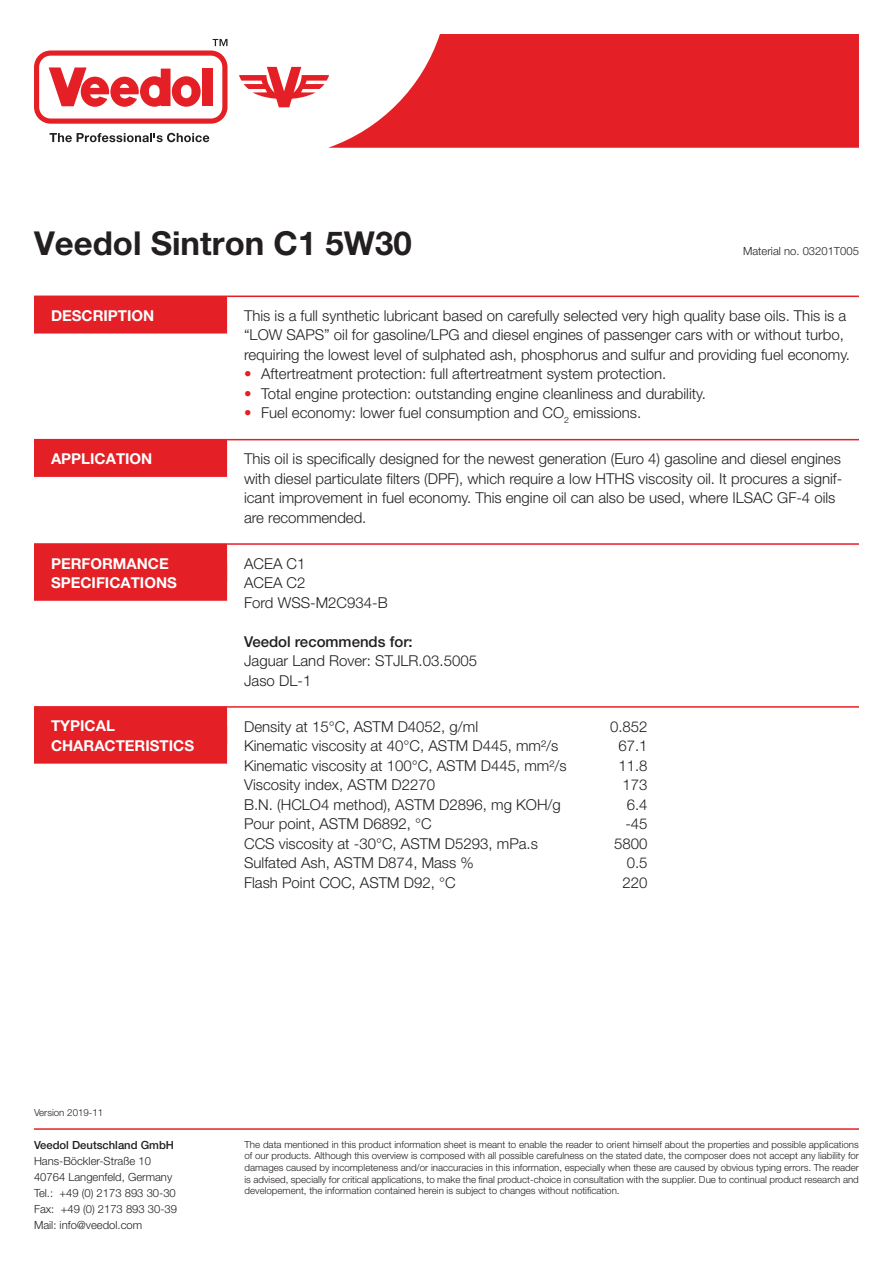
<style>
.page{position:relative;width:893px;height:1263px;background:#fff}
.page>*{position:absolute;margin:0;border:0;box-sizing:border-box;transform-origin:0 0}
.Headline{font:700 33px "Helvetica Neue";color:#231f20}
.Fließtext{font:300 15px/19.5px "Helvetica Neue";color:#231f20}
.Rubrik{font:700 15px "Helvetica Neue";color:#fff}
.Adresse{font:300 11.25px/16px "Helvetica Neue";color:#231f20}
.Adresse-2{font:500 11.25px "Helvetica Neue";color:#231f20}
.Material-Nr{font:300 11.25px "Helvetica Neue";color:#231f20}
.Kleingedrucktes{font:300 9.75px/11.7px "Helvetica Neue";color:#231f20;text-align:justify}
.s1{color:#e41f25}
.s2{font-weight:500}
</style>
<div class="page">
<svg style="left:239px;top:67px;width:89px;height:40px"></svg>
<svg style="left:34px;top:39px;width:193px;height:85px"></svg>
<svg style="left:50px;top:133px;width:159px;height:9px"></svg>
<svg style="left:328px;top:34px;width:531px;height:114px;background:#e73e44"></svg>
<hr style="left:34px;top:1128px;width:825px;height:2px;background:#e41f25">
<hr style="left:227px;top:439px;width:632px;height:1px;background:#e41f25">
<hr style="left:34px;top:543px;width:193px;height:2px;background:#e41f25">
<hr style="left:227px;top:543px;width:632px;height:2px;background:#e41f25">
<hr style="left:34px;top:706px;width:193px;height:2px;background:#e41f25">
<hr style="left:227px;top:706px;width:632px;height:2px;background:#e41f25">
<hr style="left:227px;top:296px;width:632px;height:1px;background:#e41f25">
<div style="left:34px;top:296px;width:193px;height:38px;background:#e41f25"></div>
<div style="left:34px;top:439px;width:193px;height:38px;background:#e41f25"></div>
<div style="left:34px;top:544px;width:193px;height:37px;background:#e41f25"></div>
<div style="left:34px;top:563px;width:193px;height:38px;background:#e41f25"></div>
<div style="left:34px;top:707px;width:193px;height:37px;background:#e41f25"></div>
<div style="left:34px;top:726px;width:193px;height:38px;background:#e41f25"></div>
<p class="Headline" style="left:34px;top:223px;width:379px">Veedol Sintron C1 5W30</p>
<p class="Material-Nr" style="left:743px;top:245px;width:117px">Material no. 03201T005</p>
<p class="Rubrik" style="left:51px;top:306px;width:105px">DESCRIPTION</p>
<p class="Fließtext" style="left:244px;top:305px;width:607px">This is a full synthetic lubricant based on carefully selected very high quality base oils. This is a “LOW SAPS” oil for gasoline/LPG and diesel engines of passenger cars with or without turbo, requiring the lowest level of sulphated ash, phosphorus and sulfur and providing fuel economy.</p>
<p class="Fließtext" style="left:244px;top:364px;width:424px"><span class="s1">•</span> Aftertreatment protection: full aftertreatment system protection.</p>
<p class="Fließtext" style="left:244px;top:383px;width:463px"><span class="s1">•</span> Total engine protection: outstanding engine cleanliness and durability.</p>
<p class="Fließtext" style="left:244px;top:403px;width:399px"><span class="s1">•</span> Fuel economy: lower fuel consumption and CO<sub>2</sub> emissions.</p>
<p class="Rubrik" style="left:51px;top:449px;width:103px">APPLICATION</p>
<p class="Fließtext" style="left:244px;top:449px;width:600px">This oil is specifically designed for the newest generation (Euro 4) gasoline and diesel engines with diesel particulate filters (DPF), which require a low HTHS viscosity oil. It procures a signif&shy;icant improvement in fuel economy. This engine oil can also be used, where ILSAC GF-4 oils are recommended.</p>
<p class="Rubrik" style="left:51px;top:554px;width:119px">PERFORMANCE</p>
<p class="Rubrik" style="left:51px;top:573px;width:127px">SPECIFICATIONS</p>
<p class="Fließtext" style="left:244px;top:553px;width:63px">ACEA C1</p>
<p class="Fließtext" style="left:244px;top:573px;width:63px">ACEA C2</p>
<p class="Fließtext" style="left:244px;top:592px;width:145px">Ford WSS-M2C934-B</p>
<p class="Fließtext" style="left:244px;top:631px;width:234px"><span class="s2">Veedol recommends for:<br></span>Jaguar Land Rover: STJLR.03.5005</p>
<p class="Fließtext" style="left:244px;top:670px;width:69px">Jaso DL-1</p>
<p class="Rubrik" style="left:51px;top:717px;width:65px">TYPICAL</p>
<p class="Rubrik" style="left:51px;top:736px;width:145px">CHARACTERISTICS</p>
<p class="Fließtext" style="left:244px;top:716px;width:236px">Density at 15°C, ASTM D4052, g/ml</p>
<p class="Fließtext" style="left:610px;top:716px;width:39px">0.852</p>
<p class="Fließtext" style="left:244px;top:735px;width:316px">Kinematic viscosity at 40°C, ASTM D445, mm²/s</p>
<p class="Fließtext" style="left:618px;top:735px;width:31px">67.1</p>
<p class="Fließtext" style="left:244px;top:755px;width:324px">Kinematic viscosity at 100°C, ASTM D445, mm²/s</p>
<p class="Fließtext" style="left:618px;top:755px;width:31px">11.8</p>
<p class="Fließtext" style="left:244px;top:774px;width:192px">Viscosity index, ASTM D2270</p>
<p class="Fließtext" style="left:623px;top:774px;width:27px">173</p>
<p class="Fließtext" style="left:244px;top:794px;width:318px">B.N. (HCLO4 method), ASTM D2896, mg KOH/g</p>
<p class="Fließtext" style="left:627px;top:794px;width:22px">6.4</p>
<p class="Fließtext" style="left:244px;top:813px;width:189px">Pour point, ASTM D6892, °C</p>
<p class="Fließtext" style="left:625px;top:813px;width:24px">-45</p>
<p class="Fließtext" style="left:244px;top:833px;width:295px">CCS viscosity at -30°C, ASTM D5293, mPa.s</p>
<p class="Fließtext" style="left:614px;top:833px;width:35px">5800</p>
<p class="Fließtext" style="left:244px;top:852px;width:231px">Sulfated Ash, ASTM D874, Mass %</p>
<p class="Fließtext" style="left:627px;top:852px;width:22px">0.5</p>
<p class="Fließtext" style="left:244px;top:872px;width:213px">Flash Point COC, ASTM D92, °C</p>
<p class="Fließtext" style="left:623px;top:872px;width:27px">220</p>
<p class="Kleingedrucktes" style="left:34px;top:1106px;width:71px">Version 2019-11</p>
<p class="Adresse-2" style="left:34px;top:1138px;width:142px">Veedol Deutschland GmbH</p>
<p class="Adresse" style="left:34px;top:1152px;width:140px">Hans-Böckler-Straße 10<br>40764 Langenfeld, Germany</p>
<p class="Adresse" style="left:34px;top:1184px;width:143px">Tel.: +49 (0) 2173 893 30-30</p>
<p class="Adresse" style="left:34px;top:1200px;width:145px">Fax: +49 (0) 2173 893 30-39</p>
<p class="Adresse" style="left:34px;top:1217px;width:110px">Mail: info@veedol.com</p>
<p class="Kleingedrucktes" style="left:244px;top:1138px;width:616px">The data mentioned in this product information sheet is meant to enable the reader to orient himself about the properties and possible applications of our products. Although this overview is composed with all possible carefulness on the stated date, the composer does not accept any liability for damages caused by incompleteness and/or inaccuracies in this information, especially when these are caused by obvious typing errors. The reader is advised, specially for critical applications, to make the final product-choice in consultation with the supplier. Due to continual product research and developement, the information contained herein is subject to changes without notification.</p>
</div>
